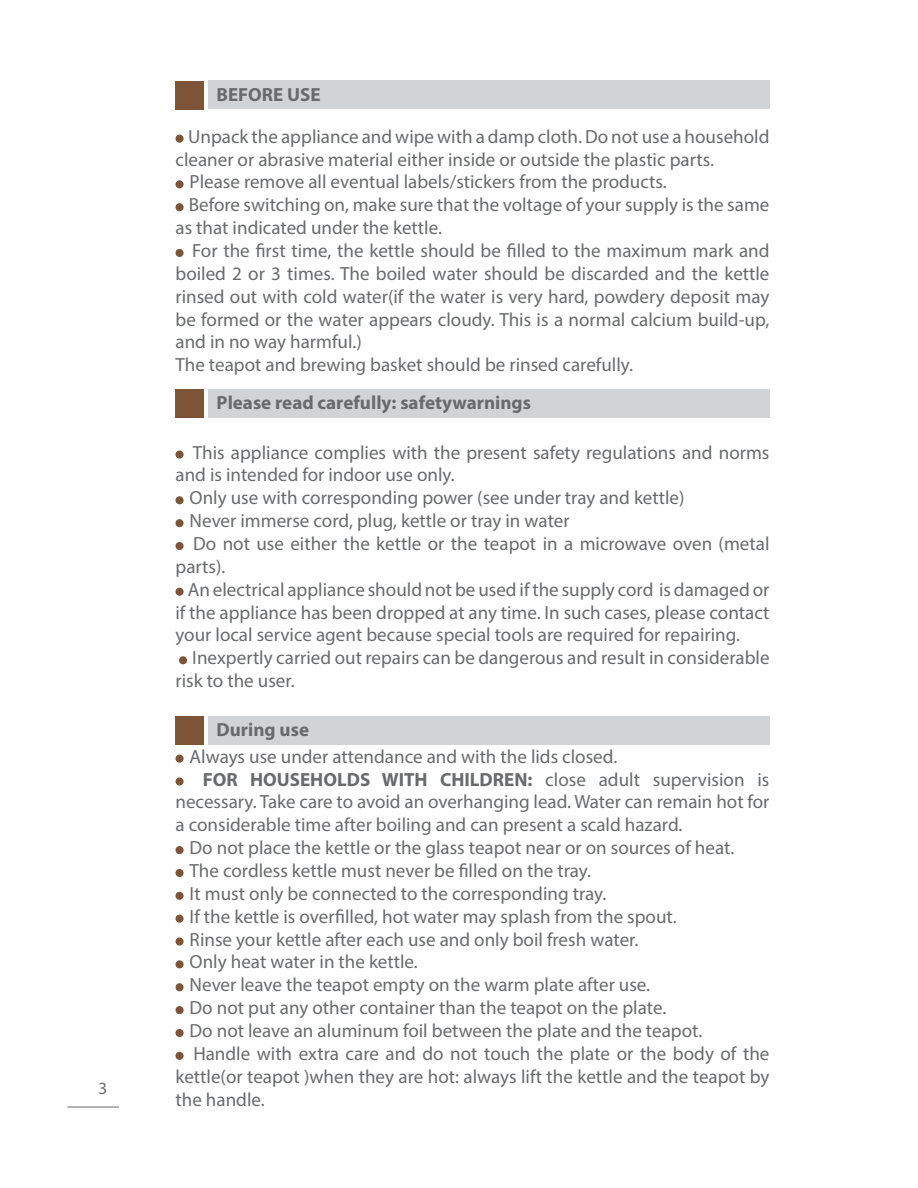
<style>
.page{position:relative;width:918px;height:1188px;background:#fff}
.page>*{position:absolute;margin:0;border:0;box-sizing:border-box;transform-origin:0 0}
.t1{font:19.05px "Myriad Pro";color:#696a6c}
.t2{font:700 19.05px "Myriad Pro";color:#696a6c}
.t3{font:17.1px "Myriad Pro";color:#696a6c}
.s1{font-weight:400}
</style>
<div class="page">
<hr style="left:68px;top:1107px;width:51px;height:1px;background:#696a6c">
<div style="left:208px;top:81px;width:562px;height:28px;background:#d1d3d4"></div>
<div style="left:208px;top:389px;width:562px;height:28px;background:#d1d3d4"></div>
<div style="left:208px;top:716px;width:562px;height:28px;background:#d1d3d4"></div>
<div style="left:176px;top:81px;width:28px;height:28px;background:#7e5439"></div>
<div style="left:176px;top:389px;width:28px;height:28px;background:#7e5439"></div>
<div style="left:176px;top:716px;width:28px;height:28px;background:#7e5439"></div>
<div style="left:175px;top:135px;width:9px;height:8px;background:#7e5439;border-radius:50%"></div>
<div style="left:175px;top:180px;width:9px;height:8px;background:#7e5439;border-radius:50%"></div>
<div style="left:175px;top:203px;width:9px;height:8px;background:#7e5439;border-radius:50%"></div>
<div style="left:175px;top:249px;width:9px;height:8px;background:#7e5439;border-radius:50%"></div>
<div style="left:175px;top:451px;width:9px;height:8px;background:#7e5439;border-radius:50%"></div>
<div style="left:175px;top:496px;width:9px;height:8px;background:#7e5439;border-radius:50%"></div>
<div style="left:175px;top:519px;width:9px;height:8px;background:#7e5439;border-radius:50%"></div>
<div style="left:175px;top:542px;width:9px;height:8px;background:#7e5439;border-radius:50%"></div>
<div style="left:175px;top:588px;width:9px;height:8px;background:#7e5439;border-radius:50%"></div>
<div style="left:179px;top:656px;width:8px;height:8px;background:#7e5439;border-radius:50%"></div>
<div style="left:175px;top:755px;width:9px;height:8px;background:#7e5439;border-radius:50%"></div>
<svg style="left:175px;top:777px;width:9px;height:9px"></svg>
<div style="left:175px;top:846px;width:9px;height:8px;background:#7e5439;border-radius:50%"></div>
<div style="left:175px;top:869px;width:9px;height:8px;background:#7e5439;border-radius:50%"></div>
<div style="left:175px;top:892px;width:9px;height:8px;background:#7e5439;border-radius:50%"></div>
<div style="left:175px;top:915px;width:9px;height:8px;background:#7e5439;border-radius:50%"></div>
<svg style="left:175px;top:937px;width:9px;height:9px"></svg>
<div style="left:175px;top:960px;width:9px;height:8px;background:#7e5439;border-radius:50%"></div>
<div style="left:175px;top:983px;width:9px;height:8px;background:#7e5439;border-radius:50%"></div>
<div style="left:175px;top:1006px;width:9px;height:8px;background:#7e5439;border-radius:50%"></div>
<div style="left:175px;top:1029px;width:9px;height:8px;background:#7e5439;border-radius:50%"></div>
<div style="left:175px;top:1052px;width:9px;height:8px;background:#7e5439;border-radius:50%"></div>
<p class="t3" style="left:98px;top:1082px;width:10px">3</p>
<p class="t2" style="left:217px;top:88px;width:106px">BEFORE USE</p>
<p class="t1" style="left:188px;top:129px;width:583px">Unpack the appliance and wipe with a damp cloth. Do not use a household</p>
<p class="t1" style="left:175px;top:152px;width:540px">cleaner or abrasive material either inside or outside the plastic parts.</p>
<p class="t1" style="left:190px;top:175px;width:479px">Please remove all eventual labels/stickers from the products.</p>
<p class="t1" style="left:189px;top:198px;width:582px">Before switching on, make sure that the voltage of your supply is the same</p>
<p class="t1" style="left:176px;top:220px;width:268px">as that indicated under the kettle.</p>
<p class="t1" style="left:192px;top:243px;width:579px">For the first time, the kettle should be filled to the maximum mark and</p>
<p class="t1" style="left:176px;top:266px;width:596px">boiled 2 or 3 times. The boiled water should be discarded and the kettle</p>
<p class="t1" style="left:176px;top:289px;width:595px">rinsed out with cold water(if the water is very hard, powdery deposit may</p>
<p class="t1" style="left:176px;top:312px;width:595px">be formed or the water appears cloudy. This is a normal calcium build-up,</p>
<p class="t1" style="left:176px;top:335px;width:188px">and in no way harmful.)</p>
<p class="t1" style="left:176px;top:358px;width:459px">The teapot and brewing basket should be rinsed carefully.</p>
<p class="t2" style="left:217px;top:396px;width:316px">Please read carefully: safetywarnings</p>
<p class="t1" style="left:193px;top:445px;width:578px">This appliance complies with the present safety regulations and norms</p>
<p class="t1" style="left:175px;top:468px;width:281px">and is intended for indoor use only.</p>
<p class="t1" style="left:190px;top:491px;width:496px">Only use with corresponding power (see under tray and kettle)</p>
<p class="t1" style="left:190px;top:514px;width:382px">Never immerse cord, plug, kettle or tray in water</p>
<p class="t1" style="left:193px;top:536px;width:578px">Do not use either the kettle or the teapot in a microwave oven (metal</p>
<p class="t1" style="left:176px;top:559px;width:51px">parts).</p>
<p class="t1" style="left:188px;top:582px;width:583px">An electrical appliance should not be used if the supply cord is damaged or</p>
<p class="t1" style="left:176px;top:605px;width:596px">if the appliance has been dropped at any time. In such cases, please contact</p>
<p class="t1" style="left:176px;top:628px;width:566px">your local service agent because special tools are required for repairing.</p>
<p class="t1" style="left:192px;top:651px;width:579px">Inexpertly carried out repairs can be dangerous and result in considerable</p>
<p class="t1" style="left:175px;top:674px;width:121px">risk to the user.</p>
<p class="t2" style="left:217px;top:723px;width:94px">During use</p>
<p class="t1" style="left:190px;top:749px;width:429px">Always use under attendance and with the lids closed.</p>
<p class="t2" style="left:203px;top:772px;width:568px">FOR HOUSEHOLDS WITH CHILDREN: <span class="s1">close adult supervision is</span></p>
<p class="t1" style="left:175px;top:795px;width:596px">necessary. Take care to avoid an overhanging lead. Water can remain hot for</p>
<p class="t1" style="left:175px;top:818px;width:509px">a considerable time after boiling and can present a scald hazard.</p>
<p class="t1" style="left:190px;top:840px;width:546px">Do not place the kettle or the glass teapot near or on sources of heat.</p>
<p class="t1" style="left:190px;top:863px;width:403px">The cordless kettle must never be filled on the tray.</p>
<p class="t1" style="left:190px;top:886px;width:418px">It must only be connected to the corresponding tray.</p>
<p class="t1" style="left:190px;top:909px;width:489px">If the kettle is overfilled, hot water may splash from the spout.</p>
<p class="t1" style="left:190px;top:932px;width:450px">Rinse your kettle after each use and only boil fresh water.</p>
<p class="t1" style="left:190px;top:955px;width:230px">Only heat water in the kettle.</p>
<p class="t1" style="left:190px;top:978px;width:462px">Never leave the teapot empty on the warm plate after use.</p>
<p class="t1" style="left:190px;top:1001px;width:478px">Do not put any other container than the teapot on the plate.</p>
<p class="t1" style="left:190px;top:1023px;width:514px">Do not leave an aluminum foil between the plate and the teapot.</p>
<p class="t1" style="left:193px;top:1046px;width:578px">Handle with extra care and do not touch the plate or the body of the</p>
<p class="t1" style="left:176px;top:1069px;width:595px">kettle(or teapot )when they are hot: always lift the kettle and the teapot by</p>
<p class="t1" style="left:176px;top:1092px;width:91px">the handle.</p>
</div>
